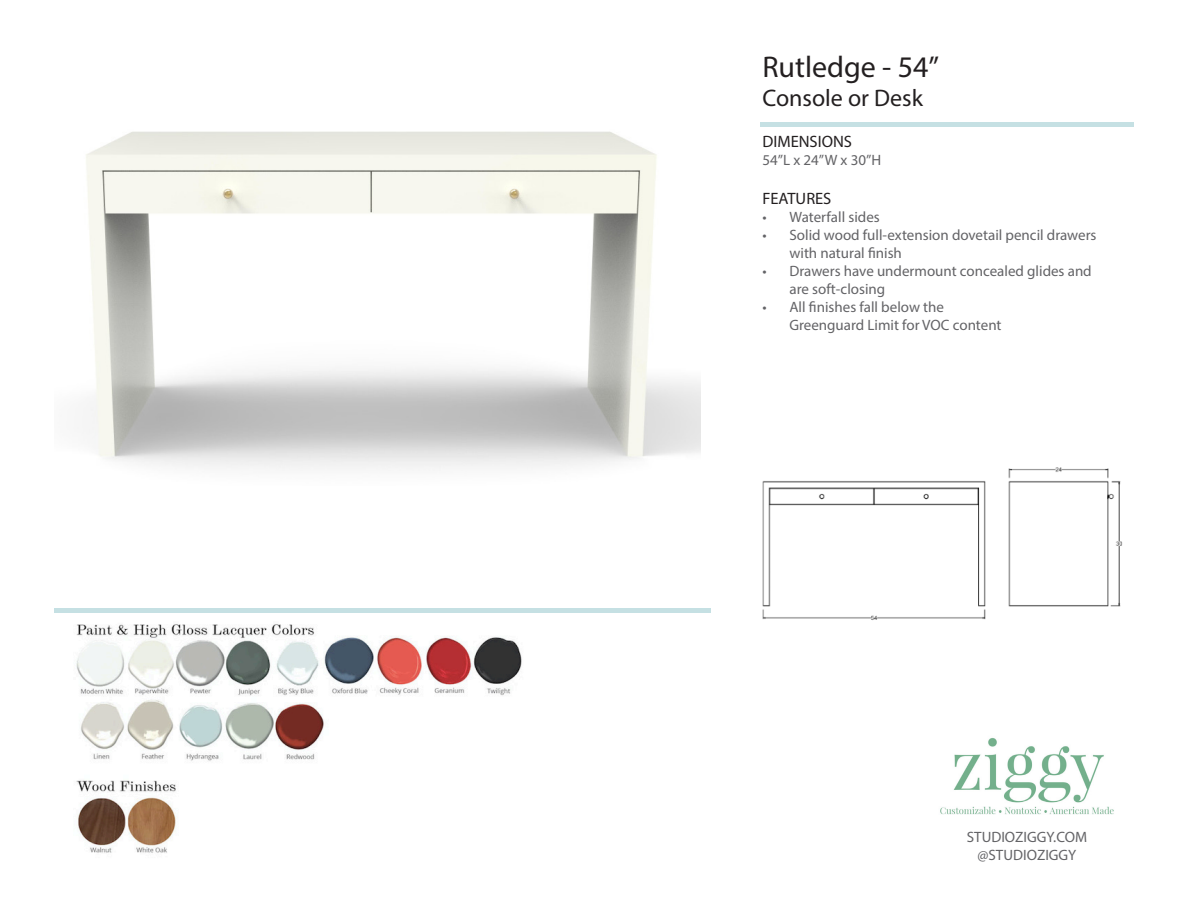
<style>
.page{position:relative;width:1188px;height:918px;background:#fff}
.page>*{position:absolute;margin:0;border:0;box-sizing:border-box;transform-origin:0 0}
.t1{font:30px "Myriad Pro";color:#231f20}
.t2{font:24px "Myriad Pro";color:#231f20}
.t3{font:16.5px "Myriad Pro";color:#231f20}
.t4{font:15px/18px "Myriad Pro";color:#636366}
</style>
<div class="page">
<div style="left:760px;top:122px;width:374px;height:5px;background:#c5e0e3"></div>
<img style="left:86px;top:131px;width:614px;height:338px">
<img style="left:940px;top:738px;width:174px;height:77px">
<img style="left:76px;top:624px;width:446px;height:229px">
<hr style="left:54px;top:609px;width:657px;height:4px;background:#c5e0e3">
<img style="left:762px;top:467px;width:361px;height:153px">
<p class="t1" style="left:762px;top:48px;width:178px">Rutledge - 54”</p>
<p class="t2" style="left:762px;top:83px;width:162px">Console or Desk</p>
<p class="t3" style="left:762px;top:131px;width:91px">DIMENSIONS</p>
<p class="t4" style="left:762px;top:150px;width:120px">54”L x 24”W x 30”H</p>
<p class="t3" style="left:762px;top:189px;width:70px">FEATURES</p>
<p class="t4" style="left:762px;top:208px;width:119px">• Waterfall sides</p>
<p class="t4" style="left:789px;top:226px;width:309px;text-indent:-27px">• Solid wood full-extension dovetail pencil drawers with natural finish</p>
<p class="t4" style="left:789px;top:262px;width:304px;text-indent:-27px">• Drawers have undermount concealed glides and are soft-closing</p>
<p class="t4" style="left:789px;top:298px;width:214px;text-indent:-27px">• All finishes fall below the<br>Greenguard Limit for VOC content</p>
<p class="t4" style="left:967px;top:828px;width:122px;text-align:center">STUDIOZIGGY.COM @STUDIOZIGGY</p>
</div>
